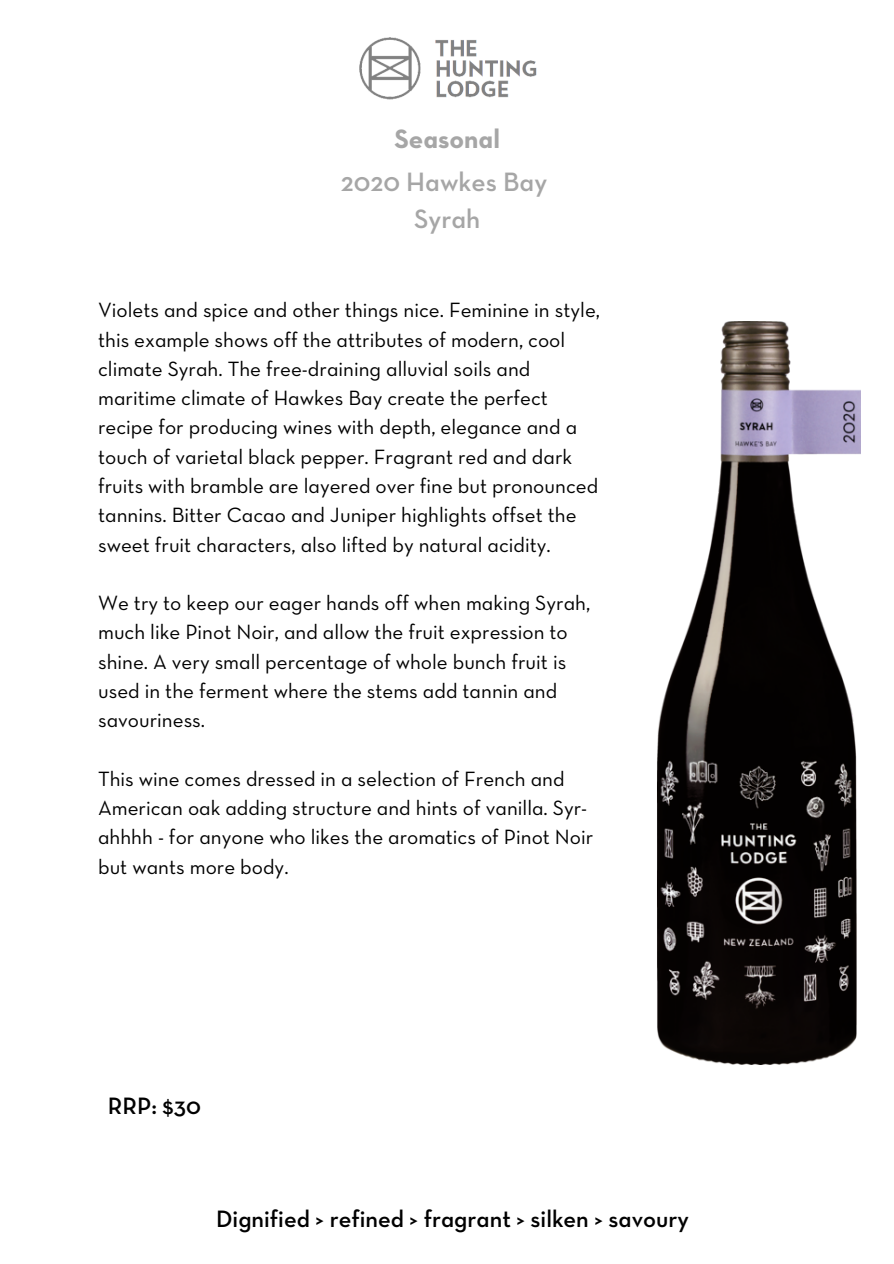
<style>
.page{position:relative;width:894px;height:1264px;background:#fff}
.page>*{position:absolute;margin:0;border:0;box-sizing:border-box;transform-origin:0 0}
.t1{font:27px "Neutraface Text Demi Alt";color:#a6a6a6}
.t2{font:27px "Neutraface Text Bold Alt";color:#a6a6a6}
.t3{font:24.15px "Neutraface Text Demi Alt";color:#000}
.t4{font:21px/29.2px "Neutraface Text Book Alt";color:#000}
</style>
<div class="page">
<img style="left:359px;top:37px;width:178px;height:63px">
<img style="left:657px;top:321px;width:202px;height:743px">
<p class="t2" style="left:394px;top:127px;width:107px">Seasonal</p>
<p class="t1" style="left:341px;top:170px;width:208px">2020 Hawkes Bay</p>
<p class="t1" style="left:414px;top:207px;width:68px">Syrah</p>
<p class="t4" style="left:98px;top:297px;width:503px">Violets and spice and other things nice. Feminine in style, this example shows off the attributes of modern, cool climate Syrah. The free-draining alluvial soils and maritime climate of Hawkes Bay create the perfect recipe for producing wines with depth, elegance and a touch of varietal black pepper. Fragrant red and dark fruits with bramble are layered over fine but pronounced tannins. Bitter Cacao and Juniper highlights offset the sweet fruit characters, also lifted by natural acidity.</p>
<p class="t4" style="left:98px;top:589px;width:493px">We try to keep our eager hands off when making Syrah, much like Pinot Noir, and allow the fruit expression to shine. A very small percentage of whole bunch fruit is used in the ferment where the stems add tannin and savouriness.</p>
<p class="t4" style="left:98px;top:765px;width:496px">This wine comes dressed in a selection of French and American oak adding structure and hints of vanilla. Syr&shy;ahhhh - for anyone who likes the aromatics of Pinot Noir but wants more body.</p>
<p class="t3" style="left:108px;top:1095px;width:94px">RRP: $30</p>
<p class="t3" style="left:216px;top:1207px;width:474px">Dignified &gt; refined &gt; fragrant &gt; silken &gt; savoury</p>
</div>
